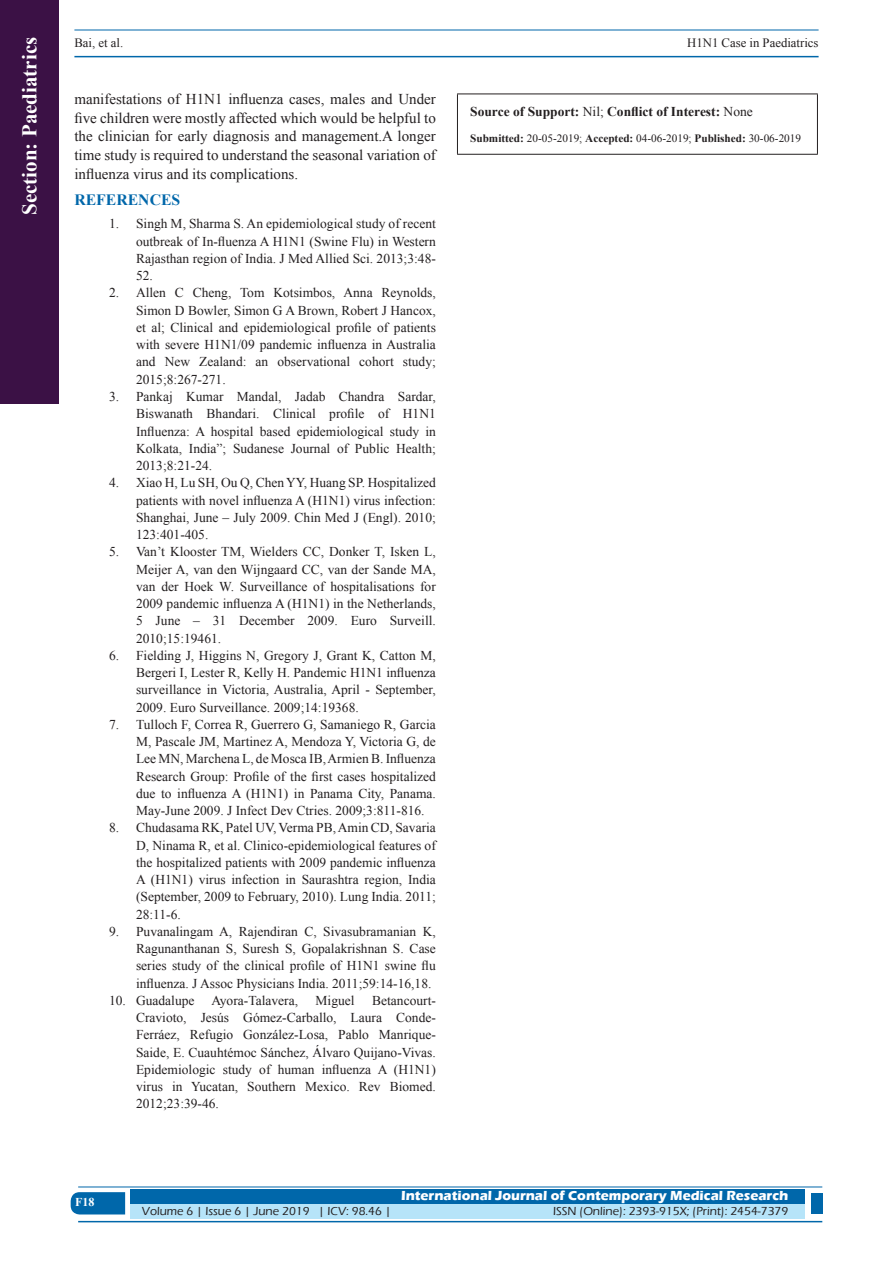
<style>
.page{position:relative;width:893px;height:1263px;background:#fff}
.page>*{position:absolute;margin:0;border:0;box-sizing:border-box;transform-origin:0 0}
.t1{font:700 21px "Times New Roman";color:#fff}
.t2{font:700 15.75px "Times New Roman";color:#0067aa}
.TX_New{font:15px/18.8px "Times New Roman";color:#231f20;text-align:justify}
.t3{font:13.5px/17.2px "Times New Roman";color:#231f20;text-align:justify}
.t4{font:700 13.5px "Eras ITC";color:#fff}
.SOS_New{font:700 13.5px "Times New Roman";color:#231f20}
.t5{font:12.75px "Times New Roman";color:#231f20}
.t6{font:500 12px "Eras ITC";color:#231f20}
.t7{font:700 12px "Times New Roman";color:#fff}
.SOS_New-2{font:11.25px "Times New Roman";color:#231f20}
.s1{font-weight:400}
.s2{font-weight:700}
</style>
<div class="page">
<hr style="left:74px;top:30px;width:745px;height:1px;background:#0067aa">
<hr style="left:74px;top:56px;width:745px;height:1px;background:#0067aa">
<svg style="left:71px;top:1192px;width:54px;height:22px"></svg>
<div style="left:130px;top:1189px;width:674px;height:15px;background:#0067aa"></div>
<div style="left:130px;top:1204px;width:674px;height:15px;background:#b6e4f9"></div>
<hr style="left:78px;top:1186px;width:744px;height:1px;background:#0067aa">
<hr style="left:78px;top:1221px;width:744px;height:1px;background:#0067aa">
<div style="left:811px;top:1193px;width:11px;height:21px;background:#0067aa"></div>
<div style="left:0;top:0;width:59px;height:404px;background:#3b1145"></div>
<hr style="left:457px;top:94px;width:361px;height:1px;background:#231f20">
<hr style="left:457px;top:94px;width:1px;height:60px;background:#231f20">
<hr style="left:817px;top:94px;width:1px;height:60px;background:#231f20">
<hr style="left:457px;top:154px;width:361px;height:1px;background:#231f20">
<h1 class="t1" style="left:15px;top:215px;width:179px;rotate:-90deg">Section: Paediatrics</h1>
<p class="t5" style="left:74px;top:35px;width:50px">Bai, et al.</p>
<p class="t5" style="left:687px;top:35px;width:133px">H1N1 Case in Paediatrics</p>
<p class="TX_New" style="left:74px;top:89px;width:363px">manifestations of H1N1 influenza cases, males and Under five children were mostly affected which would be helpful to the clinician for early diagnosis and management.A longer time study is required to understand the seasonal variation of influenza virus and its complications.</p>
<h1 class="t2" style="left:74px;top:189px;width:107px">REFERENCES</h1>
<p class="t3" style="left:136px;top:215px;width:301px;text-indent:-27px">1. Singh M, Sharma S. An epidemiological study of recent outbreak of In-fluenza A H1N1 (Swine Flu) in Western Rajasthan region of India. J Med Allied Sci. 2013;3:48- 52.</p>
<p class="t3" style="left:136px;top:284px;width:301px;text-indent:-27px">2. Allen C Cheng, Tom Kotsimbos, Anna Reynolds, Simon D Bowler, Simon G A Brown, Robert J Hancox, et al; Clinical and epidemiological profile of patients with severe H1N1/09 pandemic influenza in Australia and New Zealand: an observational cohort study; 2015;8:267-271.</p>
<p class="t3" style="left:136px;top:388px;width:301px;text-indent:-27px">3. Pankaj Kumar Mandal, Jadab Chandra Sardar, Biswanath Bhandari. Clinical profile of H1N1<br>Influenza: A hospital based epidemiological study in Kolkata, India”; Sudanese Journal of Public Health; 2013;8:21-24.</p>
<p class="t3" style="left:136px;top:474px;width:301px;text-indent:-27px">4. Xiao H, Lu SH, Ou Q, Chen YY, Huang SP. Hospitalized patients with novel influenza A (H1N1) virus infection:<br>Shanghai, June – July 2009. Chin Med J (Engl). 2010; 123:401-405.</p>
<p class="t3" style="left:136px;top:543px;width:301px;text-indent:-27px">5. Van’t Klooster TM, Wielders CC, Donker T, Isken L, Meijer A, van den Wijngaard CC, van der Sande MA, van der Hoek W. Surveillance of hospitalisations for 2009 pandemic influenza A (H1N1) in the Netherlands, 5 June – 31 December 2009. Euro Surveill.<br>2010;15:19461.</p>
<p class="t3" style="left:136px;top:646px;width:301px;text-indent:-27px">6. Fielding J, Higgins N, Gregory J, Grant K, Catton M, Bergeri I, Lester R, Kelly H. Pandemic H1N1 influenza surveillance in Victoria, Australia, April - September, 2009. Euro Surveillance. 2009;14:19368.</p>
<p class="t3" style="left:136px;top:715px;width:301px;text-indent:-27px">7. Tulloch F, Correa R, Guerrero G, Samaniego R, Garcia M, Pascale JM, Martinez A, Mendoza Y, Victoria G, de Lee MN, Marchena L, de Mosca IB, Armien B. Influenza Research Group: Profile of the first cases hospitalized due to influenza A (H1N1) in Panama City, Panama.<br>May-June 2009. J Infect Dev Ctries. 2009;3:811-816.</p>
<p class="t3" style="left:136px;top:819px;width:301px;text-indent:-27px">8. Chudasama RK, Patel UV, Verma PB, Amin CD, Savaria D, Ninama R, et al. Clinico-epidemiological features of the hospitalized patients with 2009 pandemic influenza A (H1N1) virus infection in Saurashtra region, India (September, 2009 to February, 2010). Lung India. 2011; 28:11-6.</p>
<p class="t3" style="left:136px;top:922px;width:301px;text-indent:-27px">9. Puvanalingam A, Rajendiran C, Sivasubramanian K, Ragunanthanan S, Suresh S, Gopalakrishnan S. Case series study of the clinical profile of H1N1 swine flu influenza. J Assoc Physicians India. 2011;59:14-16,18.</p>
<p class="t3" style="left:109px;top:991px;width:190px">10. Guadalupe Ayora-Talavera,</p>
<p class="t3" style="left:316px;top:991px;width:41px">Miguel</p>
<p class="t3" style="left:136px;top:991px;width:301px;text-indent:236px">Betancourt-Cravioto, Jesús Gómez-Carballo, Laura Conde-Ferráez, Refugio González-Losa, Pablo Manrique-Saide, E. Cuauhtémoc Sánchez, Álvaro Quijano-Vivas.<br>Epidemiologic study of human influenza A (H1N1) virus in Yucatan, Southern Mexico. Rev Biomed.<br>2012;23:39-46.</p>
<p class="SOS_New" style="left:470px;top:102px;width:284px">Source of Support: <span class="s1">Nil;</span> Conflict of Interest: <span class="s1">None</span></p>
<p class="SOS_New-2" style="left:470px;top:130px;width:332px"><span class="s2">Submitted:</span> 20-05-2019; <span class="s2">Accepted:</span> 04-06-2019; <span class="s2">Published:</span> 30-06-2019</p>
<h4 class="t7" style="left:75px;top:1194px;width:21px">F18</h4>
<p class="t4" style="left:401px;top:1188px;width:389px">International Journal of Contemporary Medical Research</p>
<p class="t6" style="left:142px;top:1204px;width:251px">Volume 6 | Issue 6 | June 2019 | ICV: 98.46 |</p>
<p class="t6" style="left:553px;top:1204px;width:237px">ISSN (Online): 2393-915X; (Print): 2454-7379</p>
</div>
